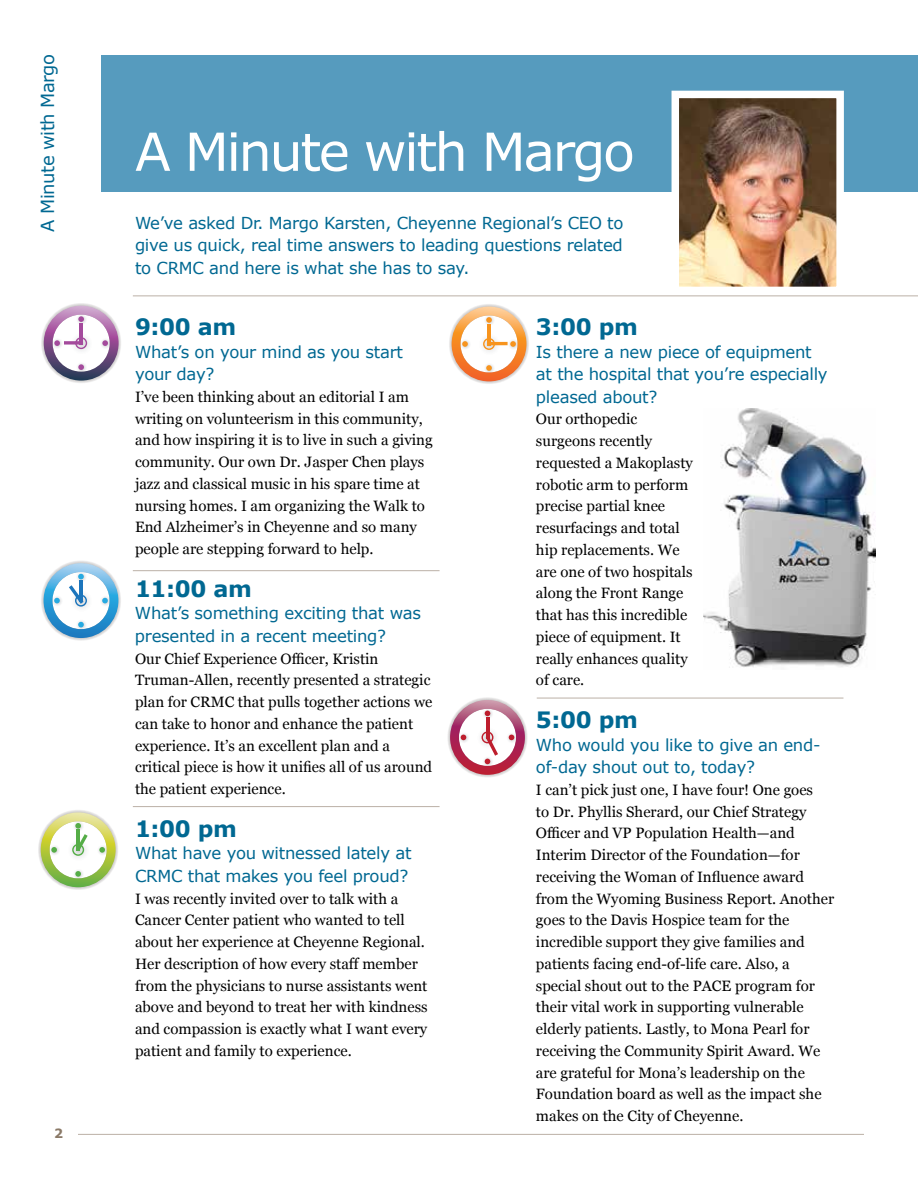
<style>
.page{position:relative;width:918px;height:1188px;background:#fff}
.page>*{position:absolute;margin:0;border:0;box-sizing:border-box;transform-origin:0 0}
.t1{font:52.5px "Verdana";letter-spacing:-.045em;color:#fff}
.t2{font:700 22.5px "Verdana";letter-spacing:-.015em;color:#006892}
.t3{font:18px "Verdana";letter-spacing:-.025em;color:#006892}
.t4{font:16.5px/22.5px "Verdana";letter-spacing:-.015em;color:#006892}
.t5{font:15px/21.8px "Georgia";color:#000}
.t6{font:700 12.75px "Verdana";color:#8a7967}
</style>
<div class="page">
<hr style="left:78px;top:1134px;width:786px;height:1px;background:#bbb0a6">
<div style="left:101px;top:55px;width:817px;height:136px;background:#569bbe"></div>
<hr style="left:133px;top:296px;width:785px;height:1px;background:#bbb0a6">
<hr style="left:133px;top:570px;width:307px;height:1px;background:#bbb0a6">
<hr style="left:133px;top:806px;width:307px;height:1px;background:#bbb0a6">
<img style="left:681px;top:100px;width:154px;height:185px">
<div style="left:672px;top:91px;width:172px;height:203px;border:8px solid #fff"></div>
<svg style="left:41px;top:303px;width:80px;height:80px"></svg>
<svg style="left:449px;top:304px;width:80px;height:80px"></svg>
<svg style="left:38px;top:810px;width:80px;height:80px"></svg>
<svg style="left:448px;top:697px;width:79px;height:80px"></svg>
<svg style="left:41px;top:561px;width:80px;height:80px"></svg>
<hr style="left:537px;top:698px;width:306px;height:1px;background:#bbb0a6">
<img style="left:703px;top:409px;width:172px;height:259px">
<p class="t3" style="left:36px;top:232px;width:179px;rotate:-90deg">A Minute with Margo</p>
<p class="t6" style="left:54px;top:1125px;width:11px">2</p>
<h1 class="t1" style="left:135px;top:118px;width:501px">A Minute with Margo</h1>
<p class="t4" style="left:135px;top:212px;width:490px;text-align:justify">We’ve asked Dr. Margo Karsten, Cheyenne Regional’s CEO to give us quick, real time answers to leading questions related to CRMC and here is what she has to say.</p>
<h2 class="t2" style="left:135px;top:312px;width:103px">9:00 am</h2>
<p class="t4" style="left:135px;top:341px;width:269px">What’s on your mind as you start your day?</p>
<p class="t5" style="left:135px;top:385px;width:299px">I’ve been thinking about an editorial I am writing on volunteerism in this community, and how inspiring it is to live in such a giving community. Our own Dr. Jasper Chen plays jazz and classical music in his spare time at nursing homes. I am organizing the Walk to End Alzheimer’s in Cheyenne and so many people are stepping forward to help.</p>
<h2 class="t2" style="left:135px;top:574px;width:118px">11:00 am</h2>
<p class="t4" style="left:135px;top:602px;width:287px">What’s something exciting that was presented in a recent meeting?</p>
<p class="t5" style="left:135px;top:647px;width:299px">Our Chief Experience Officer, Kristin Truman-Allen, recently presented a strategic plan for CRMC that pulls together actions we can take to honor and enhance the patient experience. It’s an excellent plan and a critical piece is how it unifies all of us around the patient experience.</p>
<h2 class="t2" style="left:135px;top:814px;width:103px">1:00 pm</h2>
<p class="t4" style="left:135px;top:842px;width:278px">What have you witnessed lately at<br>CRMC that makes you feel proud?</p>
<p class="t5" style="left:135px;top:887px;width:294px">I was recently invited over to talk with a Cancer Center patient who wanted to tell about her experience at Cheyenne Regional.<br>Her description of how every staff member from the physicians to nurse assistants went above and beyond to treat her with kindness and compassion is exactly what I want every patient and family to experience.</p>
<h2 class="t2" style="left:536px;top:312px;width:103px">3:00 pm</h2>
<p class="t4" style="left:536px;top:341px;width:293px">Is there a new piece of equipment at the hospital that you’re especially pleased about?</p>
<p class="t5" style="left:536px;top:408px;width:159px">Our orthopedic surgeons recently requested a Makoplasty robotic arm to perform precise partial knee resurfacings and total hip replacements. We are one of two hospitals along the Front Range that has this incredible piece of equipment. It really enhances quality of care.</p>
<h2 class="t2" style="left:536px;top:705px;width:103px">5:00 pm</h2>
<p class="t4" style="left:536px;top:734px;width:286px">Who would you like to give an end&shy;of-day shout out to, today?</p>
<p class="t5" style="left:536px;top:778px;width:300px">I can’t pick just one, I have four! One goes<br>to Dr. Phyllis Sherard, our Chief Strategy Officer and VP Population Health—and Interim Director of the Foundation—for receiving the Woman of Influence award from the Wyoming Business Report. Another goes to the Davis Hospice team for the incredible support they give families and patients facing end-of-life care. Also, a special shout out to the PACE program for their vital work in supporting vulnerable elderly patients. Lastly, to Mona Pearl for receiving the Community Spirit Award. We are grateful for Mona’s leadership on the Foundation board as well as the impact she makes on the City of Cheyenne.</p>
</div>
